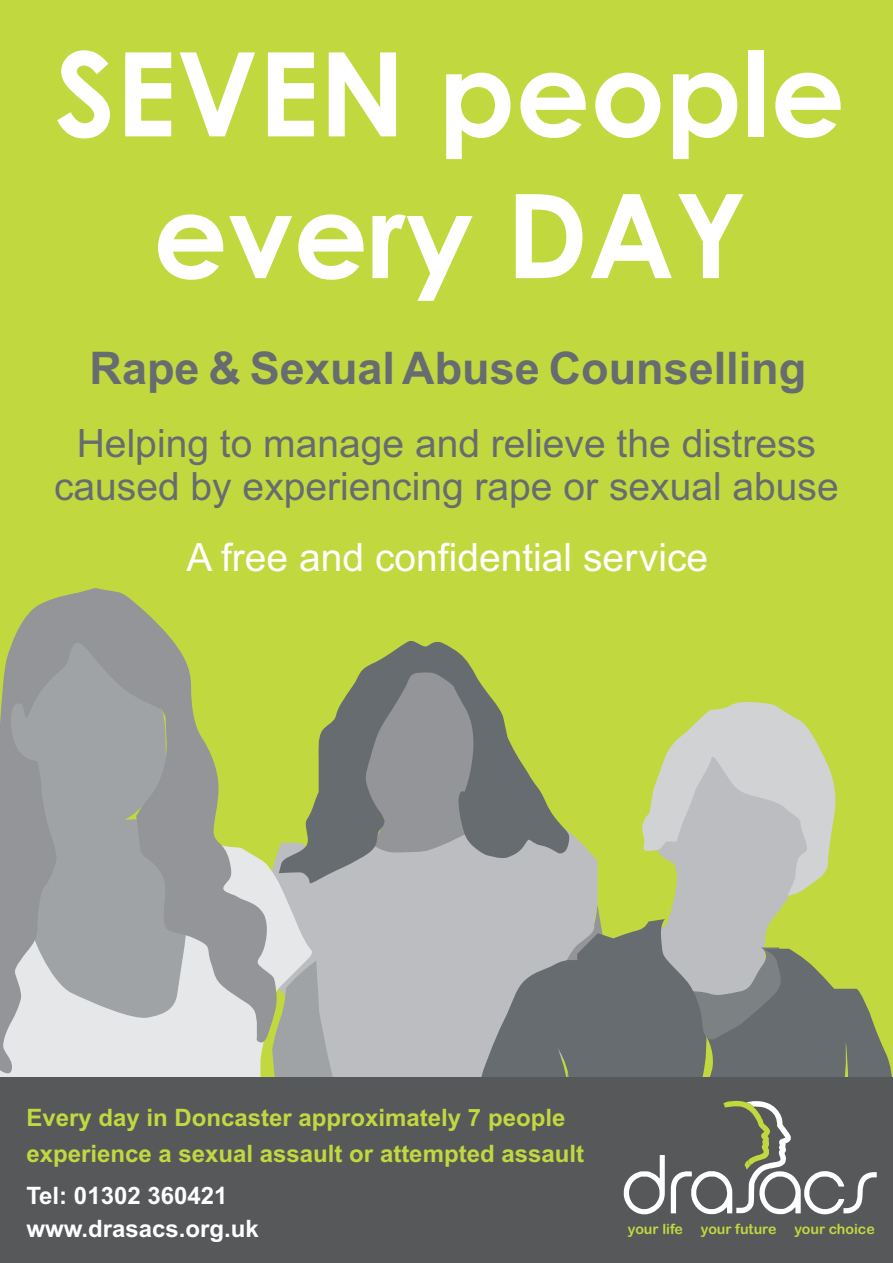
<style>
.page{position:relative;width:893px;height:1263px;background:#c2d83f}
.page>*{position:absolute;margin:0;border:0;box-sizing:border-box;transform-origin:0 0}
.t1{font:700 116.85px/141.8px "Century Gothic";color:#fff;text-align:center}
.t2{font:700 45px "Arial";color:#666c6f}
.t3{font:39px/43.5px "Arial";color:#666c6f;text-align:center}
.t4{font:39px "Arial";color:#fff}
.t5{font:700 24px "Arial";color:#c2d83f}
.t6{font:700 24px "Arial";color:#fff}
.t7{font:14.25px "Arial Rounded MT Bold";color:#c2d83f}
</style>
<div class="page">
<div style="left:312px;top:833px;width:285px;height:244px;background:#bcbdc0"></div>
<svg style="left:281px;top:641px;width:290px;height:246px"></svg>
<svg style="left:312px;top:961px;width:33px;height:116px;background:#b3b5b8"></svg>
<svg style="left:0;top:843px;width:312px;height:234px;background:#b6b9b7"></svg>
<svg style="left:0;top:588px;width:278px;height:487px"></svg>
<svg style="left:668px;top:896px;width:121px;height:23px;background:#bcbfb3"></svg>
<svg style="left:642px;top:702px;width:194px;height:194px"></svg>
<svg style="left:471px;top:919px;width:421px;height:158px;background:#8d9480"></svg>
<div style="left:0;top:1077px;width:893px;height:186px;background:#57585a"></div>
<svg style="left:624px;top:1155px;width:41px;height:59px"></svg>
<svg style="left:671px;top:947px;width:206px;height:267px"></svg>
<h1 class="t1" style="left:55px;top:34px;width:792px">SEVEN people every DAY</h1>
<h2 class="t2" style="left:90px;top:351px;width:718px">Rape &amp; Sexual Abuse Counselling</h2>
<h3 class="t3" style="left:54px;top:425px;width:786px">Helping to manage and relieve the distress caused by experiencing rape or sexual abuse</h3>
<h3 class="t4" style="left:186px;top:542px;width:523px">A free and confidential service</h3>
<p class="t5" style="left:26px;top:1108px;width:540px">Every day in Doncaster approximately 7 people</p>
<p class="t5" style="left:26px;top:1144px;width:559px">experience a sexual assault or attempted assault</p>
<p class="t6" style="left:26px;top:1187px;width:203px">Tel: 01302 360421</p>
<p class="t6" style="left:26px;top:1219px;width:234px">www.drasacs.org.uk</p>
<p class="t7" style="left:628px;top:1223px;width:248px">your life your future your choice</p>
</div>
